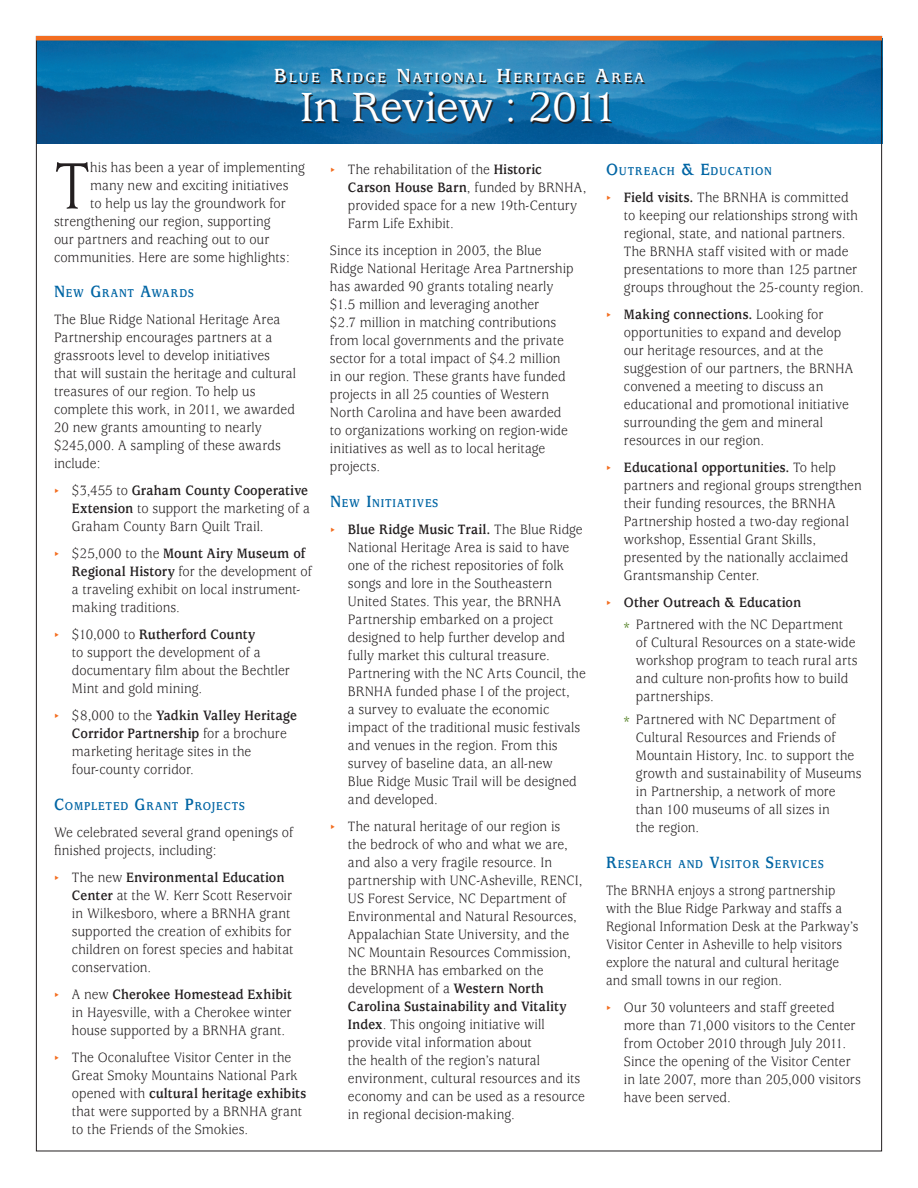
<style>
.page{position:relative;width:918px;height:1188px;background:#fff}
.page>*{position:absolute;margin:0;border:0;box-sizing:border-box;transform-origin:0 0}
.t1{font:72.45px "Usherwood";color:#231f20;scale:.9 1}
.t2{font:500 45px "Usherwood";letter-spacing:-.015em;color:#fff}
.t3{font:15px/18px "Usherwood";letter-spacing:.005em;color:#231f20;scale:.9 1}
.t4{font:15px/18px "Usherwood";letter-spacing:.005em;color:#231f20;scale:.88 1}
.t5{font:700 14.7px "Usherwood";letter-spacing:.15em;color:#fff}
.t6{font:700 12.6px "Usherwood";letter-spacing:.08em;color:#0065a4;scale:.9 1}
.s1{font-size:21px}
.s2{font-size:18px}
.s3{font-family:"Arquitectura";color:#f36e21}
.s4{font-weight:700}
.s5{font-family:"Arquitectura";color:#548126}
</style>
<div class="page">
<img style="left:38px;top:40px;width:842px;height:104px">
<hr style="left:36px;top:36px;width:846px;height:4px;background:#f36e21">
<p class="t5" style="left:274px;top:69px;width:372px"><span class="s1">B</span>LUE <span class="s1">R</span>IDGE <span class="s1">N</span>ATIONAL <span class="s1">H</span>ERITAGE <span class="s1">A</span>REA</p>
<h2 class="t2" style="left:300px;top:82px;width:319px">In Review : 2011</h2>
<h1 class="t1" style="left:54px;top:146px;width:42px">T</h1>
<p class="t3" style="left:90px;top:159px;width:240px">his has been a year of implementing</p>
<p class="t3" style="left:90px;top:177px;width:222px">many new and exciting initiatives</p>
<p class="t3" style="left:90px;top:195px;width:219px">to help us lay the groundwork for</p>
<p class="t3" style="left:54px;top:213px;width:242px">strengthening our region, supporting</p>
<p class="t3" style="left:54px;top:231px;width:241px">our partners and reaching out to our</p>
<p class="t3" style="left:54px;top:249px;width:263px">communities. Here are some highlights:</p>
<p class="t6" style="left:54px;top:286px;width:157px"><span class="s2">N</span>EW <span class="s2">G</span>RANT <span class="s2">A</span>WARDS</p>
<p class="t3" style="left:54px;top:311px;width:271px">The Blue Ridge National Heritage Area Partnership encourages partners at a grassroots level to develop initiatives that will sustain the heritage and cultural treasures of our region. To help us complete this work, in 2011, we awarded 20 new grants amounting to nearly $245,000. A sampling of these awards include:</p>
<p class="t3" style="left:72px;top:482px;width:266px;text-align:justify;text-indent:-18px"><span class="s3">•</span> $3,455 to <span class="s4">Graham County Cooperative Extension</span> to support the marketing of a Graham County Barn Quilt Trail.</p>
<p class="t3" style="left:72px;top:545px;width:268px;text-indent:-18px"><span class="s3">•</span> $25,000 to the <span class="s4">Mount Airy Museum of Regional History</span> for the development of a traveling exhibit on local instrument&shy;making traditions.</p>
<p class="t3" style="left:72px;top:626px;width:244px;text-indent:-18px"><span class="s3">•</span> $10,000 to <span class="s4">Rutherford County<br></span>to support the development of a documentary film about the Bechtler<br>Mint and gold mining.</p>
<p class="t3" style="left:72px;top:707px;width:252px;text-indent:-18px"><span class="s3">•</span> $8,000 to the <span class="s4">Yadkin Valley Heritage<br>Corridor Partnership</span> for a brochure marketing heritage sites in the four‑county corridor.</p>
<p class="t6" style="left:54px;top:799px;width:214px"><span class="s2">C</span>OMPLETED <span class="s2">G</span>RANT <span class="s2">P</span>ROJECTS</p>
<p class="t3" style="left:54px;top:824px;width:267px">We celebrated several grand openings of finished projects, including:</p>
<p class="t3" style="left:72px;top:869px;width:247px;text-indent:-18px"><span class="s3">•</span> The new <span class="s4">Environmental Education Center</span> at the W. Kerr Scott Reservoir in Wilkesboro, where a BRNHA grant supported the creation of exhibits for children on forest species and habitat conservation.</p>
<p class="t3" style="left:72px;top:986px;width:246px;text-align:justify;text-indent:-18px"><span class="s3">•</span> A new <span class="s4">Cherokee Homestead Exhibit </span>in Hayesville, with a Cherokee winter house supported by a BRNHA grant.</p>
<p class="t3" style="left:72px;top:1049px;width:262px;text-indent:-18px"><span class="s3">•</span> The Oconaluftee Visitor Center in the Great Smoky Mountains National Park opened with <span class="s4">cultural heritage exhibits </span>that were supported by a BRNHA grant to the Friends of the Smokies.</p>
<p class="t3" style="left:348px;top:161px;width:266px;text-indent:-18px"><span class="s3">•</span> The rehabilitation of the <span class="s4">Historic<br>Carson House Barn</span>, funded by BRNHA, provided space for a new 19th-Century<br>Farm Life Exhibit.</p>
<p class="t3" style="left:330px;top:242px;width:272px">Since its inception in 2003, the Blue Ridge National Heritage Area Partnership has awarded 90 grants totaling nearly $1.5 million and leveraging another<br>$2.7 million in matching contributions from local governments and the private sector for a total impact of $4.2 million in our region. These grants have funded projects in all 25 counties of Western North Carolina and have been awarded to organizations working on region-wide initiatives as well as to local heritage projects.</p>
<p class="t6" style="left:330px;top:496px;width:122px"><span class="s2">N</span>EW <span class="s2">I</span>NITIATIVES</p>
<p class="t3" style="left:348px;top:521px;width:266px;text-indent:-18px"><span class="s3">•</span> <span class="s4">Blue Ridge Music Trail.</span> The Blue Ridge National Heritage Area is said to have one of the richest repositories of folk songs and lore in the Southeastern United States. This year, the BRNHA Partnership embarked on a project designed to help further develop and fully market this cultural treasure.<br>Partnering with the NC Arts Council, the BRNHA funded phase I of the project,<br>a survey to evaluate the economic impact of the traditional music festivals and venues in the region. From this survey of baseline data, an all-new<br>Blue Ridge Music Trail will be designed and developed.</p>
<p class="t3" style="left:348px;top:818px;width:265px;text-indent:-18px"><span class="s3">•</span> The natural heritage of our region is<br>the bedrock of who and what we are, and also a very fragile resource. In partnership with UNC-Asheville, RENCI, US Forest Service, NC Department of Environmental and Natural Resources, Appalachian State University, and the NC Mountain Resources Commission, the BRNHA has embarked on the development of a <span class="s4">Western North Carolina Sustainability and Vitality Index</span>. This ongoing initiative will provide vital information about<br>the health of the region’s natural environment, cultural resources and its economy and can be used as a resource in regional decision-making.</p>
<p class="t6" style="left:606px;top:164px;width:185px"><span class="s2">O</span>UTREACH <span class="s2">&amp; E</span>DUCATION</p>
<p class="t3" style="left:624px;top:188px;width:268px;text-indent:-18px"><span class="s3">•</span> <span class="s4">Field visits.</span> The BRNHA is committed to keeping our relationships strong with regional, state, and national partners.<br>The BRNHA staff visited with or made presentations to more than 125 partner groups throughout the 25-county region.</p>
<p class="t3" style="left:624px;top:305px;width:256px;text-indent:-18px"><span class="s3">•</span> <span class="s4">Making connections.</span> Looking for opportunities to expand and develop our heritage resources, and at the suggestion of our partners, the BRNHA convened a meeting to discuss an educational and promotional initiative surrounding the gem and mineral resources in our region.</p>
<p class="t3" style="left:624px;top:458px;width:266px;text-indent:-18px"><span class="s3">•</span> <span class="s4">Educational opportunities.</span> To help partners and regional groups strengthen their funding resources, the BRNHA Partnership hosted a two-day regional workshop, Essential Grant Skills, presented by the nationally acclaimed Grantsmanship Center.</p>
<p class="t3" style="left:624px;top:591px;width:245px;line-height:22.5px;text-indent:-18px"><span class="s3">•</span> <span class="s4">Other Outreach &amp; Education<br></span><span class="s5">*</span> Partnered with the NC Department</p>
<p class="t3" style="left:636px;top:634px;width:248px">of Cultural Resources on a state-wide workshop program to teach rural arts and culture non-profits how to build partnerships.</p>
<p class="t3" style="left:636px;top:710px;width:252px;text-indent:-12px"><span class="s5">*</span> Partnered with NC Department of<br>Cultural Resources and Friends of<br>Mountain History, Inc. to support the growth and sustainability of Museums in Partnership, a network of more than 100 museums of all sizes in<br>the region.</p>
<p class="t6" style="left:606px;top:857px;width:243px"><span class="s2">R</span>ESEARCH AND <span class="s2">V</span>ISITOR <span class="s2">S</span>ERVICES</p>
<p class="t4" style="left:606px;top:881px;width:289px">The BRNHA enjoys a strong partnership with the Blue Ridge Parkway and staffs a Regional Information Desk at the Parkway’s Visitor Center in Asheville to help visitors explore the natural and cultural heritage and small towns in our region.</p>
<p class="t3" style="left:624px;top:998px;width:265px;text-indent:-18px"><span class="s3">•</span> Our 30 volunteers and staff greeted more than 71,000 visitors to the Center from October 2010 through July 2011.<br>Since the opening of the Visitor Center in late 2007, more than 205,000 visitors have been served.</p>
</div>
